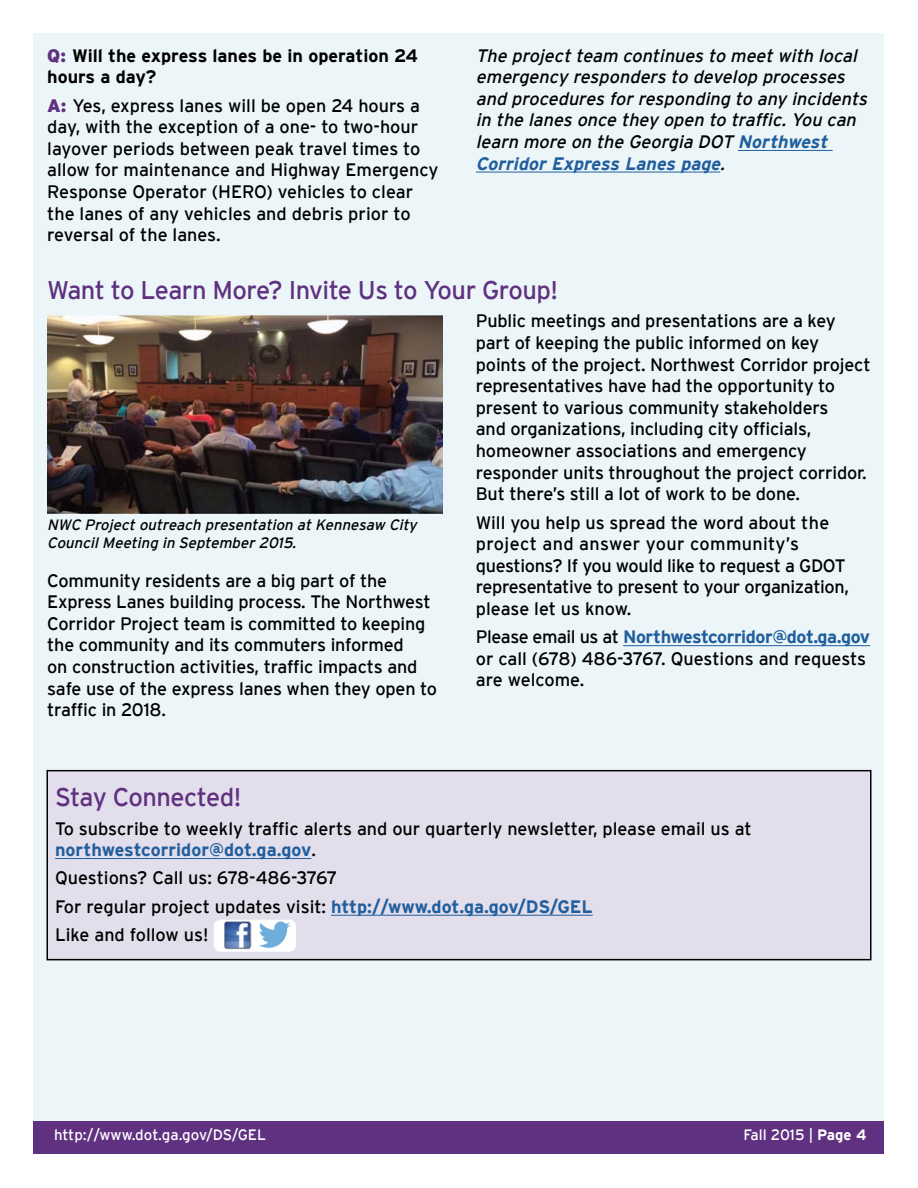
<style>
.page{position:relative;width:918px;height:1188px;background:#fff}
.page>*{position:absolute;margin:0;border:0;box-sizing:border-box;transform-origin:0 0}
.t1{font:25.5px "Interstate";letter-spacing:-.02em;color:#5f3180}
.t2{font:18px/21.6px "Interstate";letter-spacing:-.01em;color:#000}
.t3{font:italic 18px/21.6px "Interstate";color:#000}
.t4{font:700 18px/21.6px "Interstate";color:#000}
.t5{font:italic 15px/18px "Interstate";color:#000}
.t6{font:15px "Interstate";color:#fff}
.s1{font-weight:900;color:#5f3180}
.s2{font-weight:700;color:#215e9e}
.s3{font-weight:700}
</style>
<div class="page">
<div style="left:34px;top:34px;width:850px;height:1092px;background:#ecf6f8"></div>
<div style="left:34px;top:1121px;width:850px;height:33px;background:#5f3180"></div>
<hr style="left:738px;top:150px;width:95px;height:1px;background:#215e9e">
<hr style="left:476px;top:172px;width:244px;height:1px;background:#215e9e">
<hr style="left:623px;top:645px;width:247px;height:1px;background:#215e9e">
<img style="left:47px;top:315px;width:396px;height:200px">
<div style="left:46px;top:770px;width:826px;height:190px;background:#e3deeb;border:2px solid #000101"></div>
<hr style="left:55px;top:858px;width:256px;height:1px;background:#215e9e">
<hr style="left:331px;top:915px;width:262px;height:1px;background:#215e9e">
<div style="left:214px;top:920px;width:82px;height:32px;background:#fff;border-radius:7px"></div>
<img style="left:224px;top:921px;width:28px;height:28px">
<img style="left:259px;top:922px;width:32px;height:26px">
<p class="t4" style="left:47px;top:44px;width:372px"><span class="s1">Q:</span> Will the express lanes be in operation 24 hours a day?</p>
<p class="t2" style="left:47px;top:94px;width:393px"><span class="s1">A:</span> Yes, express lanes will be open 24 hours a day, with the exception of a one- to two-hour layover periods between peak travel times to allow for maintenance and Highway Emergency Response Operator (HERO) vehicles to clear the lanes of any vehicles and debris prior to reversal of the lanes.</p>
<p class="t3" style="left:476px;top:44px;width:397px">The projectteam continues to meetwith local emergency responders to develop processes and procedures forresponding to any incidents in the lanes once they open to traffic.You can learn more on the Georgia DOT <span class="s2">Northwest CorridorExpress Lanes page</span>.</p>
<h1 class="t1" style="left:47px;top:276px;width:512px">Want to Learn More? Invite Us to Your Group!</h1>
<p class="t5" style="left:47px;top:516px;width:375px">NWC Projectoutreach presentation atKennesaw City<br>CouncilMeeting in September2015.</p>
<p class="t2" style="left:47px;top:569px;width:391px">Community residents are a big part of the Express Lanes building process. The Northwest Corridor Project team is committed to keeping the community and its commuters informed<br>on construction activities, traffic impacts and safe use of the express lanes when they open to traffic in 2018.</p>
<p class="t2" style="left:476px;top:310px;width:396px">Public meetings and presentations are a key part of keeping the public informed on key points of the project. Northwest Corridor project representatives have had the opportunity to present to various community stakeholders<br>and organizations, including city officials, homeowner associations and emergency responder units throughout the project corridor.<br>But there’s still a lot of work to be done.</p>
<p class="t2" style="left:476px;top:511px;width:375px">Will you help us spread the word about the project and answer your community’s questions? If you would like to request a GDOT representative to present to your organization, please let us know.</p>
<p class="t2" style="left:476px;top:626px;width:396px">Please email us at <span class="s2">Northwestcorridor@dot.ga.gov </span>or call (678) 486-3767. Questions and requests are welcome.</p>
<h1 class="t1" style="left:55px;top:783px;width:188px">Stay Connected!</h1>
<p class="t2" style="left:55px;top:817px;width:698px">To subscribe to weekly traffic alerts and our quarterly newsletter, please email us at <span class="s2">northwestcorridor@dot.ga.gov</span>.</p>
<p class="t2" style="left:55px;top:864px;width:539px;line-height:28.3px">Questions? Call us: 678-486-3767<br>For regular project updates visit: <span class="s2">http://www.dot.ga.gov/DS/GEL<br></span>Like and follow us!</p>
<p class="t6" style="left:54px;top:1126px;width:214px">http://www.dot.ga.gov/DS/GEL</p>
<p class="t6" style="left:743px;top:1126px;width:125px">Fall 2015 | <span class="s3">Page 4</span></p>
</div>
